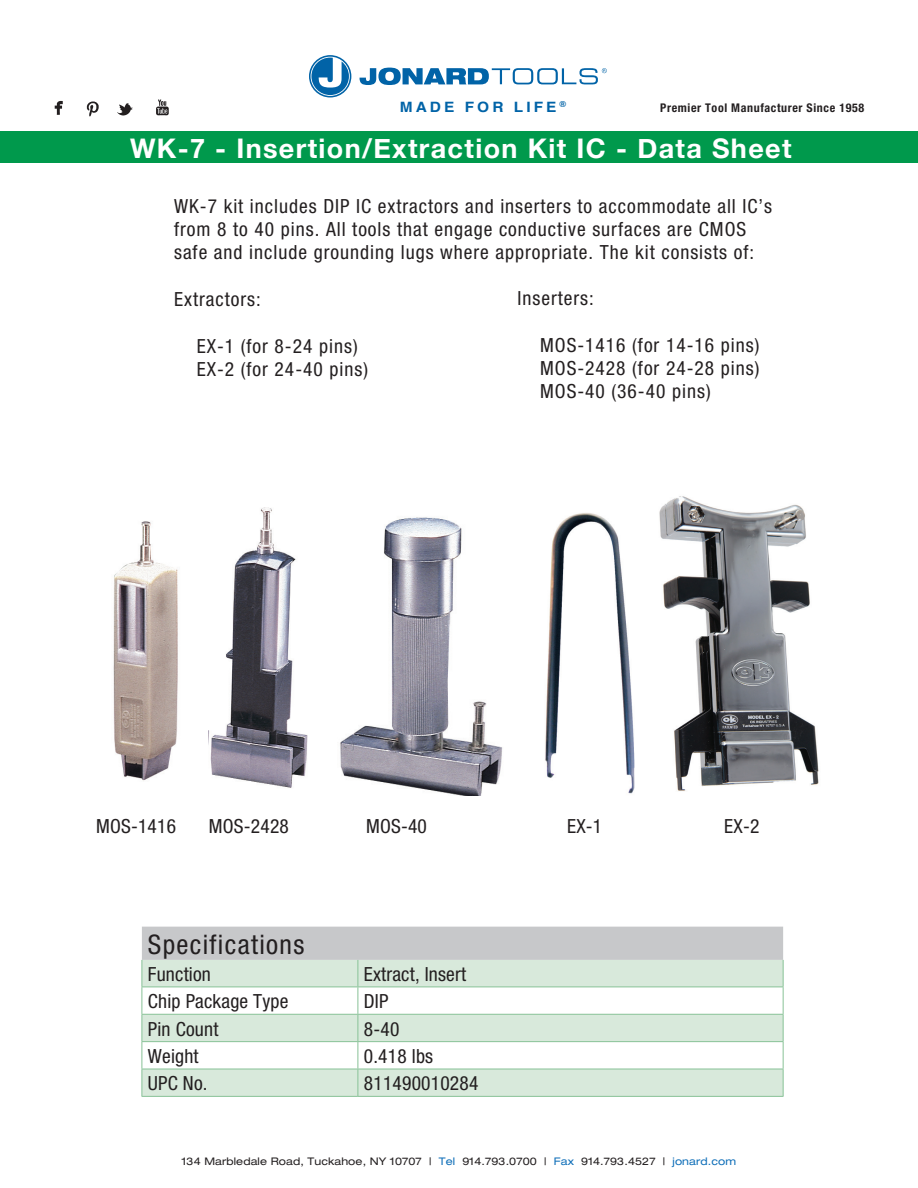
<style>
.page{position:relative;width:918px;height:1188px;background:#fff}
.page>*{position:absolute;margin:0;border:0;box-sizing:border-box;transform-origin:0 0}
.t1{font:700 27px "Helvetica Neue";letter-spacing:.05em;color:#fff}
.t2{font:condensed 27px "Helvetica Neue";letter-spacing:.05em;color:#231f20}
.t3{font:condensed 19.5px/23.4px "Helvetica Neue";letter-spacing:.05em;color:#231f20}
.t4{font:condensed 19.5px "Helvetica Neue";letter-spacing:.01em;color:#231f20}
.t5{font:700 14.25px "Helvetica";letter-spacing:.2em;color:#0163a7;scale:1.08 1}
.t6{font:700 condensed 12px "Helvetica Neue";letter-spacing:.05em;color:#231f20}
.t7{font:expanded 10.5px "Helvetica Neue";letter-spacing:.01em;color:#231f20}
.s1{color:#0e6eb8}
</style>
<div class="page">
<svg style="left:360px;top:68px;width:247px;height:17px"></svg>
<svg style="left:309px;top:55px;width:42px;height:43px"></svg>
<img style="left:54px;top:99px;width:115px;height:18px">
<div style="left:0;top:131px;width:918px;height:32px;background:#00994c"></div>
<svg style="left:142px;top:927px;width:642px;height:169px"></svg>
<hr style="left:142px;top:1096px;width:216px;height:1px;background:#88c297">
<hr style="left:358px;top:1096px;width:426px;height:1px;background:#88c297">
<img style="left:113px;top:521px;width:65px;height:260px">
<img style="left:208px;top:507px;width:100px;height:281px">
<img style="left:340px;top:517px;width:163px;height:279px">
<img style="left:545px;top:513px;width:90px;height:281px">
<img style="left:659px;top:496px;width:160px;height:295px">
<p class="t5" style="left:400px;top:95px;width:155px">MADE FOR LIFE <sup>®</sup></p>
<p class="t6" style="left:660px;top:101px;width:205px">Premier Tool Manufacturer Since 1958</p>
<h1 class="t1" style="left:130px;top:127px;width:663px">WK-7 - Insertion/Extraction Kit IC - Data Sheet</h1>
<p class="t3" style="left:174px;top:194px;width:600px">WK-7 kit includes DIP IC extractors and inserters to accommodate all IC’s from 8 to 40 pins. All tools that engage conductive surfaces are CMOS safe and include grounding lugs where appropriate. The kit consists of:</p>
<p class="t3" style="left:174px;top:288px;width:88px">Extractors:</p>
<p class="t3" style="left:197px;top:334px;width:173px">EX-1 (for 8-24 pins)<br>EX-2 (for 24-40 pins)</p>
<p class="t3" style="left:518px;top:286px;width:78px">Inserters:</p>
<p class="t3" style="left:540px;top:333px;width:221px;text-align:justify">MOS-1416 (for 14-16 pins)<br>MOS-2428 (for 24-28 pins)<br>MOS-40 (36-40 pins)</p>
<p class="t3" style="left:96px;top:814px;width:81px">MOS-1416</p>
<p class="t3" style="left:209px;top:814px;width:81px">MOS-2428</p>
<p class="t3" style="left:366px;top:814px;width:62px">MOS-40</p>
<p class="t3" style="left:567px;top:814px;width:37px">EX-1</p>
<p class="t3" style="left:724px;top:814px;width:37px">EX-2</p>
<h1 class="t2" style="left:148px;top:929px;width:158px">Specifications</h1>
<p class="t4" style="left:148px;top:963px;width:65px">Function</p>
<p class="t4" style="left:364px;top:963px;width:104px">Extract, Insert</p>
<p class="t4" style="left:148px;top:990px;width:142px">Chip Package Type</p>
<p class="t3" style="left:364px;top:990px;width:26px">DIP</p>
<p class="t4" style="left:148px;top:1017px;width:72px">Pin Count</p>
<p class="t3" style="left:364px;top:1017px;width:37px">8-40</p>
<p class="t3" style="left:148px;top:1044px;width:52px">Weight</p>
<p class="t3" style="left:364px;top:1044px;width:71px">0.418 lbs</p>
<p class="t3" style="left:148px;top:1072px;width:61px">UPC No.</p>
<p class="t4" style="left:364px;top:1072px;width:116px">811490010284</p>
<p class="t7" style="left:182px;top:1154px;width:556px">134 Marbledale Road, Tuckahoe, NY 10707 | <span class="s1">Tel</span> 914.793.0700 | <span class="s1">Fax</span> 914.793.4527 | <span class="s1">jonard.com</span></p>
</div>
